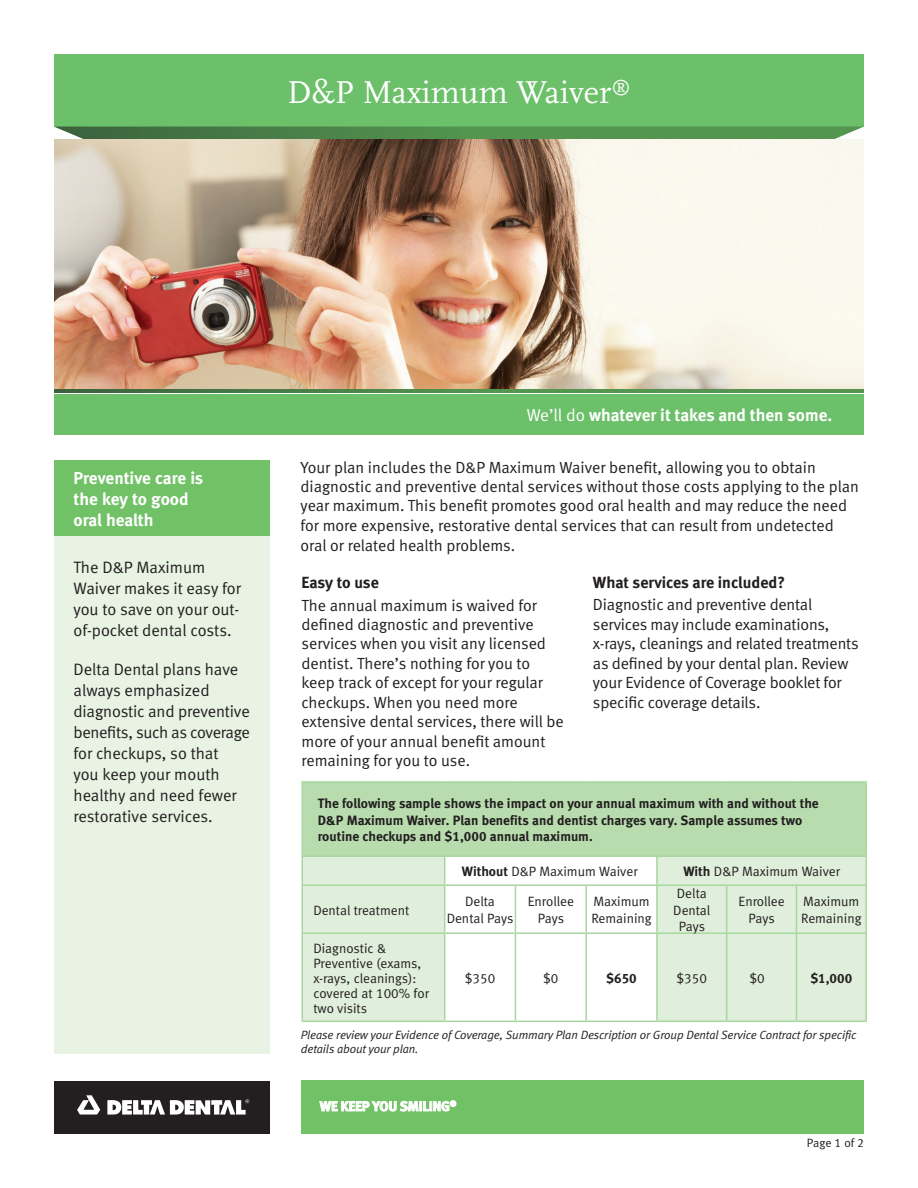
<style>
.page{position:relative;width:918px;height:1188px;background:#fff}
.page>*{position:absolute;margin:0;border:0;box-sizing:border-box;transform-origin:0 0}
.t1{font:33px "Scala LF";color:#fff}
.t2{font:17.25px/20.7px "Meta Bold LF";color:#fff}
.t3{font:16.5px/21px "Meta Normal LF";letter-spacing:-.005em;color:#231f20}
.t4{font:16.2px/19.5px "Meta Normal LF";letter-spacing:-.005em;color:#231f20}
.t5{font:16.2px "Meta Bold LF";color:#231f20}
.t6{font:13.5px/16.2px "Meta Normal LF";color:#231f20;text-align:center}
.t7{font:13.5px/16.2px "Meta Bold LF";color:#231f20}
.t8{font:13.5px "Meta Bold LF";color:#fff}
.t9{font:italic 12px/14.4px "Meta Normal LF";letter-spacing:-.01em;color:#231f20}
.t10{font:12px "Meta Normal LF";letter-spacing:-.005em;color:#231f20}
.s1{font-family:"Meta Normal LF"}
.s2{font-family:"Meta Bold LF"}
</style>
<div class="page">
<svg style="left:54px;top:389px;width:810px;height:4px;background:#4d874a"></svg>
<div style="left:54px;top:54px;width:810px;height:73px;background:#6bc069"></div>
<svg style="left:54px;top:127px;width:810px;height:13px;background:#5d9058"></svg>
<div style="left:54px;top:394px;width:810px;height:41px;background:#6bc069"></div>
<div style="left:54px;top:1081px;width:216px;height:53px;background:#231f20"></div>
<svg style="left:77px;top:1095px;width:23px;height:20px"></svg>
<svg style="left:107px;top:1099px;width:142px;height:16px"></svg>
<div style="left:302px;top:1080px;width:562px;height:54px;background:#71c167"></div>
<svg style="left:319px;top:1100px;width:138px;height:12px"></svg>
<img style="left:54px;top:140px;width:810px;height:249px">
<div style="left:54px;top:535px;width:216px;height:519px;background:#e8f3e3"></div>
<div style="left:54px;top:460px;width:216px;height:76px;background:#71c167"></div>
<div style="left:302px;top:782px;width:564px;height:74px;background:#b8dcae"></div>
<div style="left:303px;top:857px;width:562px;height:164px;background:#e0efdb"></div>
<hr style="left:302px;top:781px;width:143px;height:2px;background:#a9d6a0">
<hr style="left:302px;top:783px;width:1px;height:72px;background:#a9d6a0">
<hr style="left:445px;top:781px;width:70px;height:2px;background:#a9d6a0">
<hr style="left:515px;top:781px;width:71px;height:2px;background:#a9d6a0">
<hr style="left:586px;top:781px;width:71px;height:2px;background:#a9d6a0">
<hr style="left:657px;top:781px;width:70px;height:2px;background:#a9d6a0">
<hr style="left:727px;top:781px;width:69px;height:2px;background:#a9d6a0">
<hr style="left:796px;top:781px;width:71px;height:2px;background:#a9d6a0">
<hr style="left:865px;top:783px;width:2px;height:72px;background:#a9d6a0">
<hr style="left:302px;top:855px;width:143px;height:2px;background:#a9d6a0">
<svg style="left:302px;top:857px;width:1px;height:27px"></svg>
<hr style="left:445px;top:855px;width:70px;height:2px;background:#a9d6a0">
<svg style="left:444px;top:856px;width:212px;height:165px"></svg>
<hr style="left:515px;top:855px;width:71px;height:2px;background:#a9d6a0">
<hr style="left:586px;top:855px;width:71px;height:2px;background:#a9d6a0">
<hr style="left:657px;top:855px;width:70px;height:2px;background:#a9d6a0">
<hr style="left:656px;top:857px;width:2px;height:27px;background:#a9d6a0">
<hr style="left:727px;top:855px;width:69px;height:2px;background:#a9d6a0">
<hr style="left:796px;top:855px;width:71px;height:2px;background:#a9d6a0">
<hr style="left:865px;top:857px;width:2px;height:27px;background:#a9d6a0">
<hr style="left:302px;top:884px;width:143px;height:2px;background:#a9d6a0">
<hr style="left:302px;top:886px;width:1px;height:46px;background:#a9d6a0">
<hr style="left:445px;top:884px;width:70px;height:2px;background:#a9d6a0">
<hr style="left:444px;top:886px;width:1px;height:46px;background:#a9d6a0">
<hr style="left:515px;top:884px;width:71px;height:2px;background:#a9d6a0">
<hr style="left:515px;top:886px;width:1px;height:46px;background:#a9d6a0">
<hr style="left:586px;top:884px;width:71px;height:2px;background:#a9d6a0">
<hr style="left:585px;top:886px;width:2px;height:46px;background:#a9d6a0">
<hr style="left:657px;top:884px;width:70px;height:2px;background:#a9d6a0">
<hr style="left:656px;top:886px;width:2px;height:46px;background:#a9d6a0">
<hr style="left:727px;top:884px;width:69px;height:2px;background:#a9d6a0">
<hr style="left:726px;top:886px;width:1px;height:46px;background:#a9d6a0">
<hr style="left:796px;top:884px;width:71px;height:2px;background:#a9d6a0">
<hr style="left:796px;top:886px;width:1px;height:46px;background:#a9d6a0">
<hr style="left:865px;top:886px;width:2px;height:46px;background:#a9d6a0">
<hr style="left:302px;top:932px;width:143px;height:2px;background:#a9d6a0">
<hr style="left:302px;top:934px;width:1px;height:87px;background:#a9d6a0">
<hr style="left:445px;top:932px;width:70px;height:2px;background:#a9d6a0">
<hr style="left:444px;top:934px;width:1px;height:87px;background:#a9d6a0">
<hr style="left:515px;top:932px;width:71px;height:2px;background:#a9d6a0">
<hr style="left:515px;top:934px;width:1px;height:87px;background:#a9d6a0">
<hr style="left:586px;top:932px;width:71px;height:2px;background:#a9d6a0">
<hr style="left:585px;top:934px;width:2px;height:87px;background:#a9d6a0">
<hr style="left:657px;top:932px;width:70px;height:2px;background:#a9d6a0">
<hr style="left:656px;top:934px;width:2px;height:87px;background:#a9d6a0">
<hr style="left:727px;top:932px;width:69px;height:2px;background:#a9d6a0">
<hr style="left:726px;top:934px;width:1px;height:87px;background:#a9d6a0">
<hr style="left:796px;top:932px;width:71px;height:2px;background:#a9d6a0">
<hr style="left:796px;top:934px;width:1px;height:87px;background:#a9d6a0">
<hr style="left:865px;top:934px;width:2px;height:87px;background:#a9d6a0">
<hr style="left:302px;top:1021px;width:143px;height:1px;background:#a9d6a0">
<hr style="left:445px;top:1021px;width:70px;height:1px;background:#a9d6a0">
<hr style="left:515px;top:1021px;width:71px;height:1px;background:#a9d6a0">
<hr style="left:586px;top:1021px;width:71px;height:1px;background:#a9d6a0">
<hr style="left:657px;top:1021px;width:70px;height:1px;background:#a9d6a0">
<hr style="left:727px;top:1021px;width:69px;height:1px;background:#a9d6a0">
<hr style="left:796px;top:1021px;width:71px;height:1px;background:#a9d6a0">
<h1 class="t1" style="left:287px;top:74px;width:345px">D&amp;P Maximum Waiver<sup>®</sup></h1>
<p class="t2" style="left:527px;top:404px;width:307px"><span class="s1">We’ll do</span> whatever it takes and then some.</p>
<p class="t2" style="left:74px;top:468px;width:131px">Preventive care is the key to good oral health</p>
<p class="t4" style="left:301px;top:457px;width:560px">Your plan includes the D&amp;P Maximum Waiver benefit, allowing you to obtain diagnostic and preventive dental services without those costs applying to the plan year maximum. This benefit promotes good oral health and may reduce the need for more expensive, restorative dental services that can result from undetected oral or related health problems.</p>
<p class="t3" style="left:74px;top:557px;width:169px">The D&amp;P Maximum<br>Waiver makes it easy for you to save on your out&shy;of-pocket dental costs.</p>
<p class="t3" style="left:74px;top:659px;width:178px">Delta Dental plans have always emphasized diagnostic and preventive benefits, such as coverage for checkups, so that<br>you keep your mouth healthy and need fewer restorative services.</p>
<p class="t5" style="left:302px;top:572px;width:79px">Easy to use</p>
<p class="t4" style="left:302px;top:595px;width:264px">The annual maximum is waived for defined diagnostic and preventive services when you visit any licensed dentist. There’s nothing for you to keep track of except for your regular checkups. When you need more extensive dental services, there will be more of your annual benefit amount remaining for you to use.</p>
<p class="t5" style="left:593px;top:572px;width:194px">What services are included?</p>
<p class="t4" style="left:593px;top:595px;width:267px">Diagnostic and preventive dental services may include examinations, x-rays, cleanings and related treatments as defined by your dental plan. Review your Evidence of Coverage booklet for specific coverage details.</p>
<p class="t7" style="left:318px;top:795px;width:502px">The following sample shows the impact on your annual maximum with and without the<br>D&amp;P Maximum Waiver. Plan benefits and dentist charges vary. Sample assumes two routine checkups and $1,000 annual maximum.</p>
<p class="t6" style="left:462px;top:863px;width:177px"><span class="s2">Without</span> D&amp;P Maximum Waiver</p>
<p class="t6" style="left:684px;top:863px;width:158px"><span class="s2">With</span> D&amp;P Maximum Waiver</p>
<p class="t6" style="left:313px;top:902px;width:98px">Dental treatment</p>
<p class="t6" style="left:447px;top:894px;width:68px">Delta<br>Dental Pays</p>
<p class="t6" style="left:528px;top:894px;width:48px">Enrollee<br>Pays</p>
<p class="t6" style="left:591px;top:894px;width:62px;text-align:left">Maximum<br>Remaining</p>
<p class="t6" style="left:673px;top:885px;width:39px">Delta<br>Dental<br>Pays</p>
<p class="t6" style="left:738px;top:894px;width:48px">Enrollee<br>Pays</p>
<p class="t6" style="left:801px;top:894px;width:62px;text-align:left">Maximum<br>Remaining</p>
<p class="t6" style="left:313px;top:940px;width:117px;line-height:15px;text-align:left">Diagnostic &amp;<br>Preventive (exams, x-rays, cleanings): covered at 100% for two visits</p>
<p class="t6" style="left:465px;top:970px;width:32px">$350</p>
<p class="t6" style="left:543px;top:970px;width:17px">$0</p>
<p class="t7" style="left:606px;top:970px;width:32px">$650</p>
<p class="t6" style="left:677px;top:970px;width:32px">$350</p>
<p class="t6" style="left:750px;top:970px;width:17px">$0</p>
<p class="t7" style="left:810px;top:970px;width:43px">$1,000</p>
<p class="t9" style="left:301px;top:1027px;width:557px">Please review your Evidence of Coverage, Summary Plan Description or Group Dental Service Contract for specific details about your plan.</p>
<p class="t8" style="left:320px;top:1098px;width:138px">WE KEEP YOU SMILING<sup>®</sup></p>
<p class="t10" style="left:807px;top:1136px;width:59px">Page 1 of 2</p>
</div>
